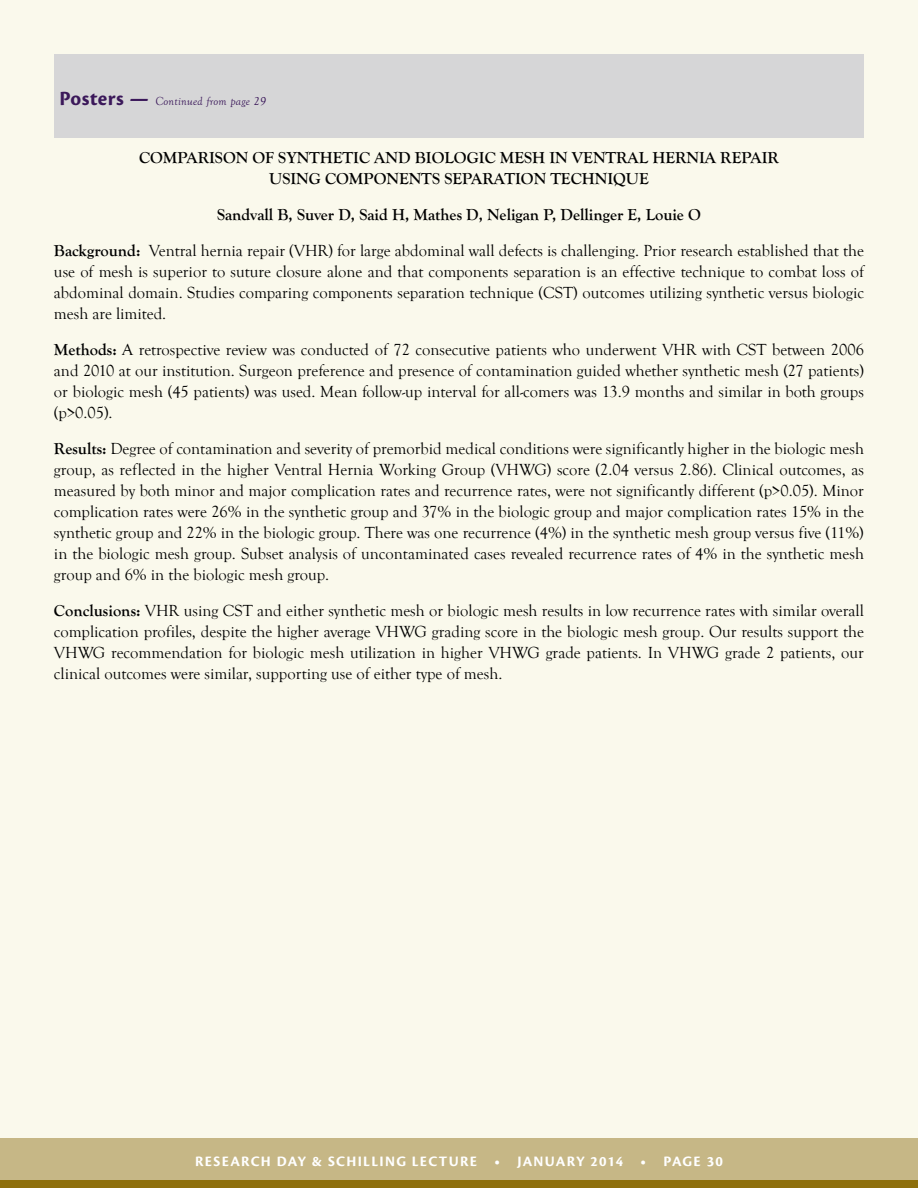
<style>
.page{position:relative;width:918px;height:1188px;background:#faf9ec}
.page>*{position:absolute;margin:0;border:0;box-sizing:border-box;transform-origin:0 0}
.t1{font:16.5px/21px "Goudy Old Style T";color:#000;text-align:justify}
.t2{font:700 16.5px/21px "Goudy Old Style T";color:#000;text-align:center}
.t3{font:700 15px "Cronos Pro";letter-spacing:.085em;color:#fff}
.t4{font:italic 12px "Goudy Old Style T";letter-spacing:.02em;color:#3b185a}
.s1{font-family:"Cronos Pro";font-weight:700;font-style:normal;font-size:21px}
.s2{font-weight:700}
</style>
<div class="page">
<div style="left:0;top:1139px;width:918px;height:49px;background:#c6b786"></div>
<div style="left:0;top:1180px;width:918px;height:8px;background:#8e6f0c"></div>
<div style="left:54px;top:54px;width:810px;height:83px;background:#d6d6d7"></div>
<p class="t4" style="left:59px;top:95px;width:208px"><span class="s1">POSTERS —</span> Continued from page 29</p>
<p class="t2" style="left:139px;top:148px;width:641px">COMPARISON OF SYNTHETIC AND BIOLOGIC MESH IN VENTRAL HERNIA REPAIR<br>USING COMPONENTS SEPARATION TECHNIQUE</p>
<p class="t1" style="left:54px;top:197px;width:811px;line-height:36px;text-align:center"><span class="s2">Sandvall B, Suver D, Said H, Mathes D, Neligan P, Dellinger E, Louie O<br>Background:</span> Ventral hernia repair (VHR) for large abdominal wall defects is challenging. Prior research established that the</p>
<p class="t1" style="left:54px;top:262px;width:812px">use of mesh is superior to suture closure alone and that components separation is an effective technique to combat loss of abdominal domain. Studies comparing components separation technique (CST) outcomes utilizing synthetic versus biologic mesh are limited.</p>
<p class="t1" style="left:54px;top:340px;width:812px"><span class="s2">Methods:</span> A retrospective review was conducted of 72 consecutive patients who underwent VHR with CST between 2006 and 2010 at our institution. Surgeon preference and presence of contamination guided whether synthetic mesh (27 patients) or biologic mesh (45 patients) was used. Mean follow-up interval for all-comers was 13.9 months and similar in both groups (p&gt;0.05).</p>
<p class="t1" style="left:54px;top:439px;width:811px"><span class="s2">Results:</span> Degree of contamination and severity of premorbid medical conditions were significantly higher in the biologic mesh group, as reflected in the higher Ventral Hernia Working Group (VHWG) score (2.04 versus 2.86). Clinical outcomes, as measured by both minor and major complication rates and recurrence rates, were not significantly different (p&gt;0.05). Minor complication rates were 26% in the synthetic group and 37% in the biologic group and major complication rates 15% in the synthetic group and 22% in the biologic group. There was one recurrence (4%) in the synthetic mesh group versus five (11%) in the biologic mesh group. Subset analysis of uncontaminated cases revealed recurrence rates of 4% in the synthetic mesh group and 6% in the biologic mesh group.</p>
<p class="t1" style="left:54px;top:601px;width:812px"><span class="s2">Conclusions:</span> VHR using CST and either synthetic mesh or biologic mesh results in low recurrence rates with similar overall complication profiles, despite the higher average VHWG grading score in the biologic mesh group. Our results support the VHWG recommendation for biologic mesh utilization in higher VHWG grade patients. In VHWG grade 2 patients, our clinical outcomes were similar, supporting use of either type of mesh.</p>
<p class="t3" style="left:195px;top:1152px;width:144px">RESEARCH DAY &amp; SCH</p>
<p class="t3" style="left:358px;top:1152px;width:110px">ILLING LECTURE</p>
<p class="t3" style="left:494px;top:1152px;width:230px">• JANUARY 2014 • PAG E 30</p>
</div>
